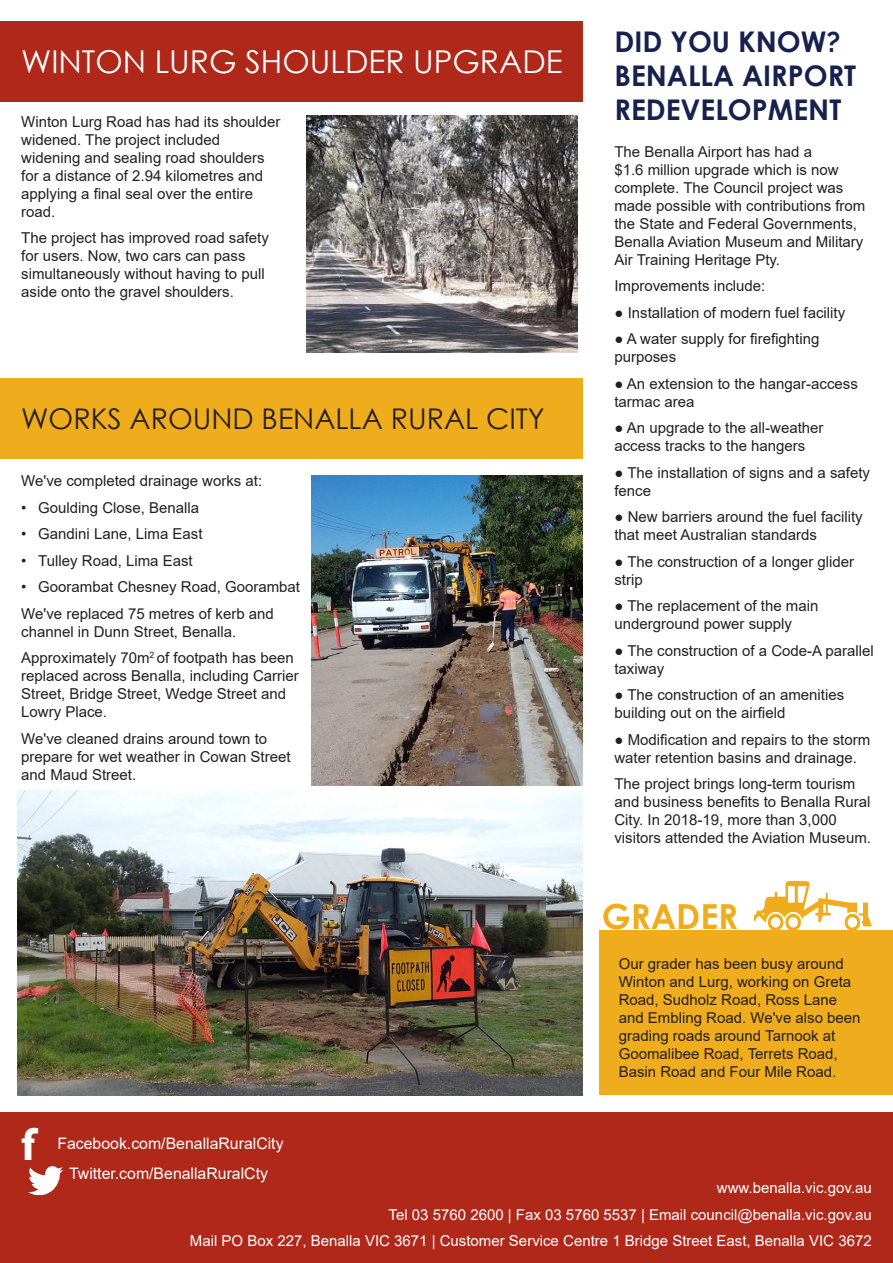
<style>
.page{position:relative;width:893px;height:1263px;background:#fff}
.page>*{position:absolute;margin:0;border:0;box-sizing:border-box;transform-origin:0 0}
.t1{font:700 45.9px "Gill Sans";color:#fff}
.t2{font:700 34.5px "Century Gothic";color:#efac1c}
.t3{font:31.5px "Century Gothic";color:#fff}
.t4{font:700 28.5px/34.2px "Century Gothic";color:#17214e}
.t5{font:28.5px "Century Gothic";color:#231f20}
.t6{font:15.9px "Arial";color:#fff}
.Paragraph_Style_1{font:15px/18px "Arial";color:#231f20}
.t7{font:15px "Arial";color:#fff}
.s1{font-family:"Raleway"}
</style>
<div class="page">
<img style="left:17px;top:791px;width:566px;height:304px">
<div style="left:600px;top:931px;width:293px;height:164px;background:#efac1c"></div>
<div style="left:0;top:21px;width:583px;height:81px;background:#af281a"></div>
<div style="left:0;top:1112px;width:893px;height:151px;background:#af281a"></div>
<img style="left:28px;top:1166px;width:35px;height:30px">
<img style="left:306px;top:116px;width:271px;height:237px">
<div style="left:0;top:378px;width:583px;height:81px;background:#efac1c"></div>
<img style="left:311px;top:475px;width:272px;height:310px">
<svg style="left:754px;top:881px;width:120px;height:50px"></svg>
<p class="t3" style="left:21px;top:39px;width:543px">WINTON LURG SHOULDER UPGRADE</p>
<p class="Paragraph_Style_1" style="left:21px;top:113px;width:261px">Winton Lurg Road has had its shoulder widened. The project included widening and sealing road shoulders for a distance of 2.94 kilometres and applying a final seal over the entire road.</p>
<p class="Paragraph_Style_1" style="left:21px;top:229px;width:249px">The project has improved road safety for users. Now, two cars can pass simultaneously without having to pull aside onto the gravel shoulders.</p>
<p class="t5" style="left:21px;top:398px;width:525px">WORKS AROUND BENALLA RURAL CITY</p>
<p class="Paragraph_Style_1" style="left:21px;top:472px;width:243px">We've completed drainage works at:</p>
<p class="Paragraph_Style_1" style="left:21px;top:498px;width:179px">• Goulding Close, Benalla</p>
<p class="Paragraph_Style_1" style="left:21px;top:525px;width:183px">• Gandini Lane, Lima East</p>
<p class="Paragraph_Style_1" style="left:21px;top:551px;width:173px">• Tulley Road, Lima East</p>
<p class="Paragraph_Style_1" style="left:21px;top:578px;width:280px">• Goorambat Chesney Road, Goorambat</p>
<p class="Paragraph_Style_1" style="left:21px;top:604px;width:254px">We've replaced 75 metres of kerb and channel in Dunn Street, Benalla.</p>
<p class="Paragraph_Style_1" style="left:21px;top:649px;width:279px">Approximately 70m<sup>2</sup> of footpath has been replaced across Benalla, including Carrier Street, Bridge Street, Wedge Street and Lowry Place.</p>
<p class="Paragraph_Style_1" style="left:21px;top:729px;width:271px">We've cleaned drains around town to prepare for wet weather in Cowan Street and Maud Street.</p>
<p class="t1" style="left:21px;top:1117px;width:15px">f</p>
<p class="t6" style="left:57px;top:1132px;width:228px">Facebook.com/BenallaRuralCity</p>
<p class="t4" style="left:614px;top:23px;width:227px">DID YOU KNOW<span class="s1">?</span></p>
<p class="t4" style="left:614px;top:57px;width:243px">BENALLA AIRPORT<br>REDEVELOPMENT</p>
<p class="Paragraph_Style_1" style="left:614px;top:142px;width:252px">The Benalla Airport has had a<br>$1.6 million upgrade which is now complete. The Council project was made possible with contributions from the State and Federal Governments, Benalla Aviation Museum and Military Air Training Heritage Pty.</p>
<p class="Paragraph_Style_1" style="left:614px;top:277px;width:152px">Improvements include:</p>
<p class="Paragraph_Style_1" style="left:614px;top:303px;width:232px">● Installation of modern fuel facility</p>
<p class="Paragraph_Style_1" style="left:614px;top:330px;width:206px">● A water supply for firefighting purposes</p>
<p class="Paragraph_Style_1" style="left:614px;top:374px;width:245px">● An extension to the hangar-access tarmac area</p>
<p class="Paragraph_Style_1" style="left:614px;top:419px;width:211px">● An upgrade to the all-weather access tracks to the hangers</p>
<p class="Paragraph_Style_1" style="left:614px;top:463px;width:257px">● The installation of signs and a safety fence</p>
<p class="Paragraph_Style_1" style="left:614px;top:508px;width:250px">● New barriers around the fuel facility that meet Australian standards</p>
<p class="Paragraph_Style_1" style="left:614px;top:552px;width:241px">● The construction of a longer glider strip</p>
<p class="Paragraph_Style_1" style="left:614px;top:597px;width:205px">● The replacement of the main underground power supply</p>
<p class="Paragraph_Style_1" style="left:614px;top:641px;width:261px">● The construction of a Code-A parallel taxiway</p>
<p class="Paragraph_Style_1" style="left:614px;top:686px;width:231px">● The construction of an amenities building out on the airfield</p>
<p class="Paragraph_Style_1" style="left:614px;top:730px;width:257px">● Modification and repairs to the storm water retention basins and drainage.</p>
<p class="Paragraph_Style_1" style="left:614px;top:775px;width:258px">The project brings long-term tourism and business benefits to Benalla Rural City. In 2018-19, more than 3,000 visitors attended the Aviation Museum.</p>
<p class="t2" style="left:602px;top:890px;width:138px">GRADER</p>
<p class="Paragraph_Style_1" style="left:619px;top:954px;width:243px">Our grader has been busy around<br>Winton and Lurg, working on Greta<br>Road, Sudholz Road, Ross Lane and Embling Road. We've also been grading roads around Tarnook at<br>Goomalibee Road, Terrets Road,<br>Basin Road and Four Mile Road.</p>
<p class="t6" style="left:69px;top:1163px;width:200px">Twitter.com/BenallaRuralCty</p>
<p class="t7" style="left:717px;top:1178px;width:156px">www.benalla.vic.gov.au</p>
<p class="t7" style="left:389px;top:1204px;width:485px">Tel 03 5760 2600 | Fax 03 5760 5537 | Email council@benalla.vic.gov.au</p>
<p class="t7" style="left:190px;top:1231px;width:683px">Mail PO Box 227, Benalla VIC 3671 | Customer Service Centre 1 Bridge Street East, Benalla VIC 3672</p>
</div>
